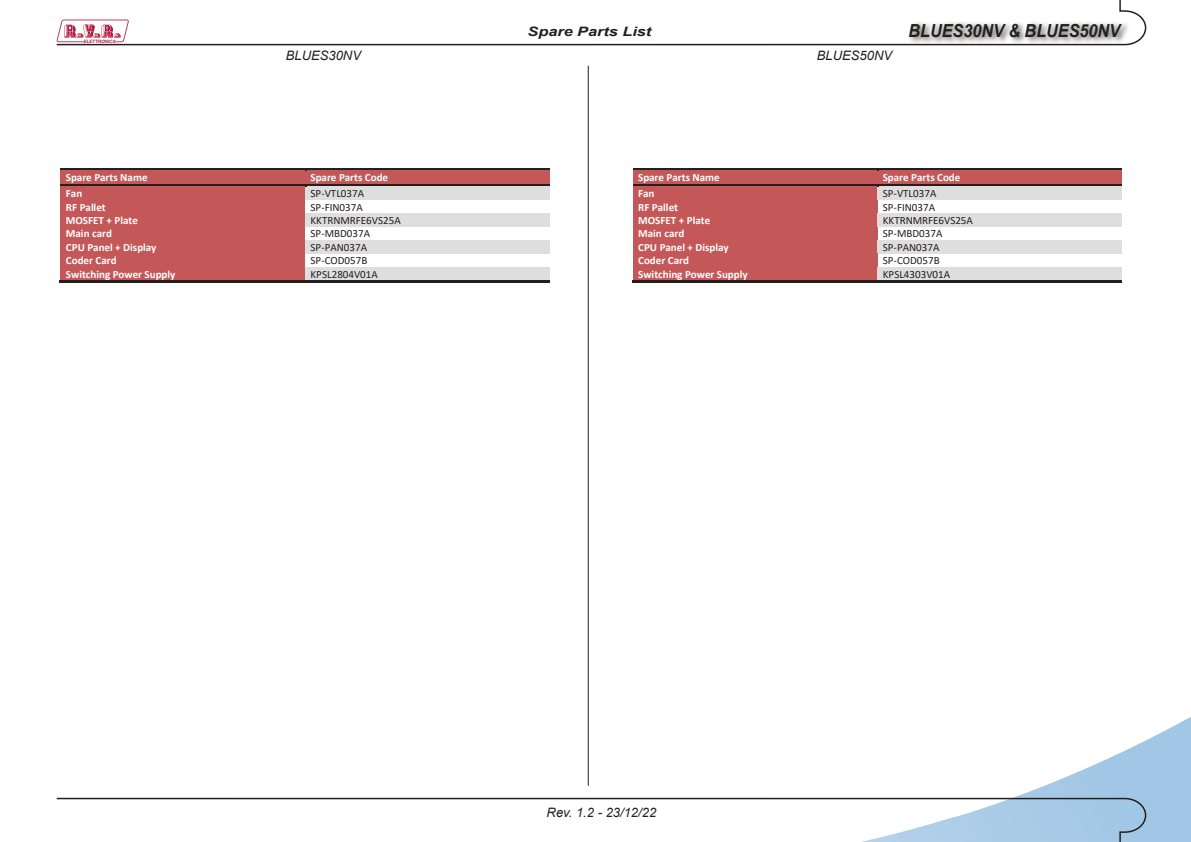
<style>
.page{position:relative;width:1191px;height:842px;background:#fff}
.page>*{position:absolute;margin:0;border:0;box-sizing:border-box;transform-origin:0 0}
.t1{font:italic 700 18px "Arial";color:#241f1f;scale:.9 1}
.t2{font:italic 13px "Arial";color:#241f1f}
.t3{font:italic 700 13px "Arial";color:#241f1f;scale:1.25 1}
.t4{font:700 11px "Calibri";letter-spacing:-.005em;color:#fff}
.t5{font:11px "Calibri";color:#241f1f}
.t6{font:italic 700 4.5px "Helvetica";color:#b21a3f}
</style>
<div class="page">
<img style="left:1015px;top:717px;width:176px;height:125px">
<svg style="left:56px;top:0;width:1091px;height:46px"></svg>
<svg style="left:57px;top:20px;width:72px;height:22px"></svg>
<div style="left:907px;top:21px;width:222px;height:24px;background:#241f1f;opacity:.75"></div>
<svg style="left:56px;top:797px;width:1091px;height:45px"></svg>
<hr style="left:588px;top:66px;width:1px;height:720px;background:#241f1f">
<div style="left:61px;top:171px;width:244px;height:13px;background:#c45859"></div>
<div style="left:305px;top:171px;width:244px;height:13px;background:#c45859"></div>
<hr style="left:60px;top:169px;width:245px;height:2px;background:#241f1f">
<hr style="left:60px;top:171px;width:245px;height:1px;background:#c45859">
<hr style="left:307px;top:169px;width:242px;height:2px;background:#241f1f">
<div style="left:61px;top:187px;width:244px;height:13px;background:#c45859"></div>
<div style="left:305px;top:187px;width:244px;height:13px;background:#dfdedf"></div>
<hr style="left:60px;top:184px;width:245px;height:3px;background:#241f1f">
<hr style="left:60px;top:187px;width:245px;height:1px;background:#c45859">
<hr style="left:307px;top:184px;width:242px;height:3px;background:#241f1f">
<div style="left:61px;top:200px;width:244px;height:14px;background:#c45859"></div>
<div style="left:61px;top:214px;width:244px;height:13px;background:#c45859"></div>
<div style="left:305px;top:214px;width:244px;height:13px;background:#dfdedf"></div>
<div style="left:61px;top:227px;width:244px;height:13px;background:#c45859"></div>
<div style="left:61px;top:240px;width:244px;height:14px;background:#c45859"></div>
<div style="left:305px;top:240px;width:244px;height:14px;background:#dfdedf"></div>
<div style="left:61px;top:254px;width:244px;height:13px;background:#c45859"></div>
<div style="left:61px;top:267px;width:244px;height:14px;background:#c45859"></div>
<div style="left:305px;top:267px;width:244px;height:14px;background:#dfdedf"></div>
<hr style="left:60px;top:281px;width:245px;height:2px;background:#241f1f">
<hr style="left:306px;top:281px;width:243px;height:2px;background:#241f1f">
<div style="left:633px;top:171px;width:244px;height:13px;background:#c45859"></div>
<div style="left:877px;top:171px;width:245px;height:13px;background:#c45859"></div>
<hr style="left:633px;top:169px;width:244px;height:2px;background:#241f1f">
<hr style="left:879px;top:169px;width:242px;height:2px;background:#241f1f">
<div style="left:633px;top:187px;width:244px;height:13px;background:#c45859"></div>
<div style="left:877px;top:187px;width:245px;height:13px;background:#dfdedf"></div>
<hr style="left:633px;top:184px;width:244px;height:3px;background:#241f1f">
<hr style="left:879px;top:184px;width:242px;height:3px;background:#241f1f">
<div style="left:633px;top:200px;width:244px;height:14px;background:#c45859"></div>
<div style="left:633px;top:214px;width:244px;height:13px;background:#c45859"></div>
<div style="left:877px;top:214px;width:245px;height:13px;background:#dfdedf"></div>
<div style="left:633px;top:227px;width:244px;height:13px;background:#c45859"></div>
<div style="left:633px;top:240px;width:244px;height:14px;background:#c45859"></div>
<div style="left:877px;top:240px;width:245px;height:14px;background:#dfdedf"></div>
<div style="left:633px;top:254px;width:244px;height:13px;background:#c45859"></div>
<div style="left:633px;top:267px;width:244px;height:14px;background:#c45859"></div>
<div style="left:877px;top:267px;width:245px;height:14px;background:#dfdedf"></div>
<hr style="left:632px;top:281px;width:245px;height:2px;background:#241f1f">
<hr style="left:878px;top:281px;width:243px;height:2px;background:#241f1f">
<p class="t6" style="left:83px;top:39px;width:34px">ELETTRONICA</p>
<p class="t3" style="left:527px;top:23px;width:100px">Spare Parts List</p>
<p class="t2" style="left:286px;top:47px;width:77px">BLUES30NV</p>
<p class="t2" style="left:817px;top:47px;width:77px">BLUES50NV</p>
<h1 class="t1" style="left:908px;top:18px;width:237px">BLUES30NV &amp; BLUES50NV</h1>
<p class="t4" style="left:66px;top:170px;width:83px">Spare Parts Name</p>
<p class="t4" style="left:310px;top:170px;width:79px">Spare Parts Code</p>
<p class="t4" style="left:66px;top:186px;width:18px">Fan</p>
<p class="t5" style="left:310px;top:186px;width:55px">SP-VTL037A</p>
<p class="t4" style="left:66px;top:199px;width:41px">RF Pallet</p>
<p class="t5" style="left:310px;top:199px;width:54px">SP-FIN037A</p>
<p class="t4" style="left:66px;top:213px;width:74px">MOSFET + Plate</p>
<p class="t5" style="left:310px;top:213px;width:92px">KKTRNMRFE6VS25A</p>
<p class="t4" style="left:66px;top:226px;width:48px">Main card</p>
<p class="t5" style="left:310px;top:226px;width:61px">SP-MBD037A</p>
<p class="t4" style="left:66px;top:239px;width:92px">CPU Panel + Display</p>
<p class="t5" style="left:310px;top:239px;width:58px">SP-PAN037A</p>
<p class="t4" style="left:66px;top:253px;width:52px">Coder Card</p>
<p class="t5" style="left:310px;top:253px;width:58px">SP-COD057B</p>
<p class="t4" style="left:66px;top:266px;width:111px">Switching Power Supply</p>
<p class="t5" style="left:310px;top:266px;width:69px">KPSL2804V01A</p>
<p class="t4" style="left:638px;top:170px;width:83px">Spare Parts Name</p>
<p class="t4" style="left:883px;top:170px;width:79px">Spare Parts Code</p>
<p class="t4" style="left:638px;top:186px;width:18px">Fan</p>
<p class="t5" style="left:883px;top:186px;width:55px">SP-VTL037A</p>
<p class="t4" style="left:638px;top:199px;width:41px">RF Pallet</p>
<p class="t5" style="left:883px;top:199px;width:54px">SP-FIN037A</p>
<p class="t4" style="left:638px;top:213px;width:74px">MOSFET + Plate</p>
<p class="t5" style="left:883px;top:213px;width:92px">KKTRNMRFE6VS25A</p>
<p class="t4" style="left:638px;top:226px;width:48px">Main card</p>
<p class="t5" style="left:883px;top:226px;width:61px">SP-MBD037A</p>
<p class="t4" style="left:638px;top:239px;width:92px">CPU Panel + Display</p>
<p class="t5" style="left:883px;top:239px;width:58px">SP-PAN037A</p>
<p class="t4" style="left:638px;top:253px;width:52px">Coder Card</p>
<p class="t5" style="left:883px;top:253px;width:58px">SP-COD057B</p>
<p class="t4" style="left:638px;top:266px;width:111px">Switching Power Supply</p>
<p class="t5" style="left:883px;top:266px;width:69px">KPSL4303V01A</p>
<p class="t2" style="left:546px;top:804px;width:111px">Rev. 1.2 - 23/12/22</p>
</div>
